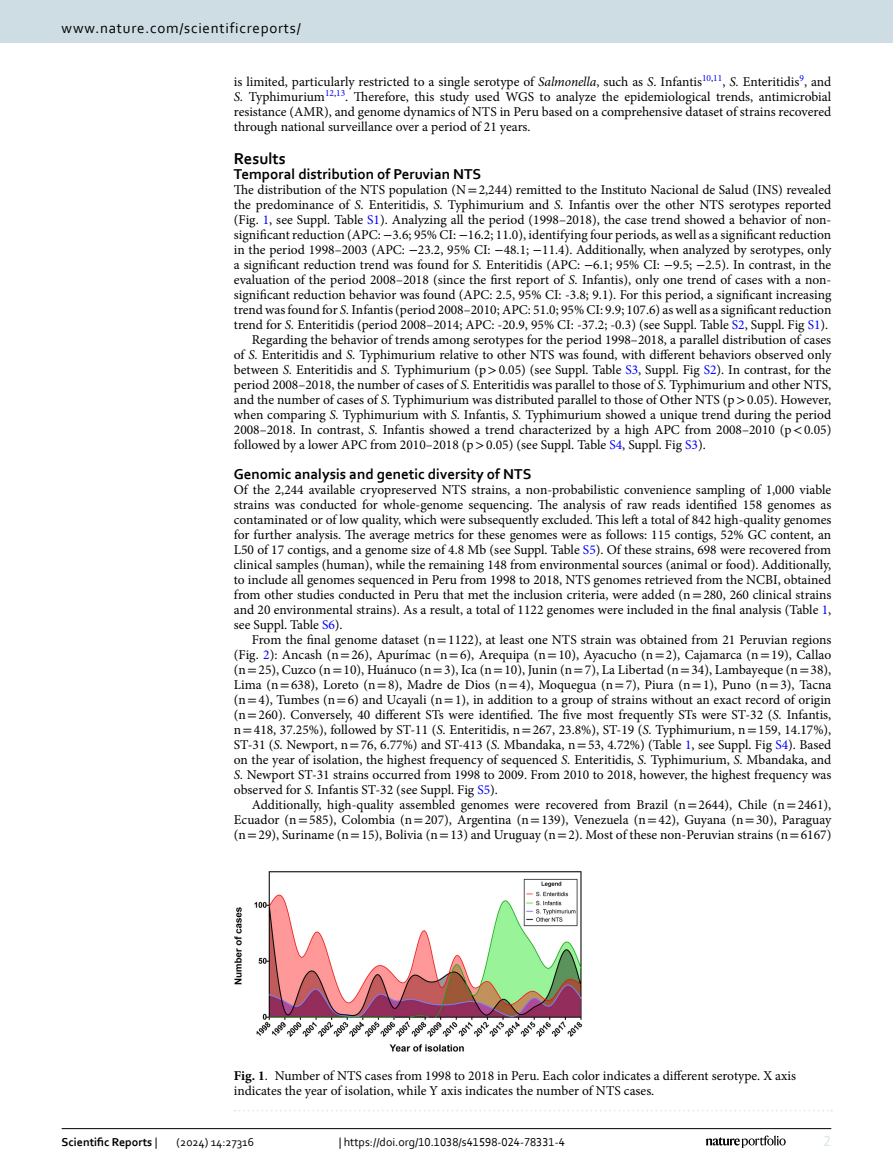
<style>
.page{position:relative;width:893px;height:1174px;background:#fff}
.page>*{position:absolute;margin:0;border:0;box-sizing:border-box;transform-origin:0 0}
.Head_1{font:700 16.5px "Corbel";color:#000}
.Head_2{font:700 15px "Corbel";color:#000}
.Head_2_After_1{font:700 15px "Corbel";color:#000}
.t1{font:15px "Corbel";letter-spacing:.05em;color:#000}
.t2{font:15px "Corbel";color:#d9e4eb}
.Body_Text_Indent{font:13.5px/15px "Minion Pro";color:#000;text-align:justify}
.Body_Text{font:13.5px/15px "Minion Pro";color:#000;text-align:justify}
.Figure_Caption{font:13.5px/15px "Minion Pro";color:#000}
.t3{font:12px "Corbel";color:#000}
.t4{font:700 12px "Corbel";color:#000}
.s1{font-style:italic}
.s2{font-family:"STIX"}
.s3{color:#00f}
.s4{font-weight:700}
.s5{font-weight:400}
</style>
<div class="page">
<img style="left:234px;top:871px;width:348px;height:181px">
<svg style="left:235px;top:1110px;width:597px;height:1px"></svg>
<hr style="left:62px;top:1128px;width:769px;height:1px;background:#000">
<svg style="left:706px;top:1135px;width:80px;height:12px"></svg>
<div style="left:0;top:0;width:893px;height:43px;background:#cedde4"></div>
<p class="t1" style="left:62px;top:18px;width:241px">www.nature.com/scientificreports/</p>
<p class="Body_Text_Indent" style="left:234px;top:74px;width:599px">is limited, particularly restricted to a single serotype of <span class="s1">Salmonella</span>, such as <span class="s1">S</span>. Infantis<sup>10</sup><sup>,</sup><sup>11</sup>, <span class="s1">S.</span> Enteritidis<sup>9</sup>, and <span class="s1">S.</span> Typhimurium<sup>12</sup><sup>,</sup><sup>13</sup>. Therefore, this study used WGS to analyze the epidemiological trends, antimicrobial resistance (AMR), and genome dynamics of NTS in Peru based on a comprehensive dataset of strains recovered through national surveillance over a period of 21 years.</p>
<p class="Head_1" style="left:234px;top:148px;width:53px">Results</p>
<p class="Head_2_After_1" style="left:234px;top:164px;width:249px">Temporal distribution of Peruvian NTS</p>
<p class="Body_Text" style="left:234px;top:182px;width:599px">The distribution of the NTS population (N<span class="s2">=</span>2,244) remitted to the Instituto Nacional de Salud (INS) revealed the predominance of <span class="s1">S.</span> Enteritidis, <span class="s1">S.</span> Typhimurium and <span class="s1">S.</span> Infantis over the other NTS serotypes reported (Fig. <span class="s3">1</span>, see Suppl. Table <span class="s3">S1</span>). Analyzing all the period (1998–2018), the case trend showed a behavior of non&shy;significant reduction (APC: <span class="s2">−</span>3.6; 95% CI: <span class="s2">−</span>16.2; 11.0), identifying four periods, as well as a significant reduction in the period 1998–2003 (APC: <span class="s2">−</span>23.2, 95% CI: <span class="s2">−</span>48.1; <span class="s2">−</span>11.4). Additionally, when analyzed by serotypes, only a significant reduction trend was found for <span class="s1">S.</span> Enteritidis (APC: <span class="s2">−</span>6.1; 95% CI: <span class="s2">−</span>9.5; <span class="s2">−</span>2.5). In contrast, in the evaluation of the period 2008–2018 (since the first report of <span class="s1">S.</span> Infantis), only one trend of cases with a non&shy;significant reduction behavior was found (APC: 2.5, 95% CI: -3.8; 9.1). For this period, a significant increasing trend was found for <span class="s1">S.</span> Infantis (period 2008–2010; APC: 51.0; 95% CI: 9.9; 107.6) as well as a significant reduction trend for <span class="s1">S.</span> Enteritidis (period 2008–2014; APC: -20.9, 95% CI: -37.2; -0.3) (see Suppl. Table <span class="s3">S2</span>, Suppl. Fig <span class="s3">S1</span>).</p>
<p class="Body_Text_Indent" style="left:234px;top:332px;width:599px;text-indent:18px">Regarding the behavior of trends among serotypes for the period 1998–2018, a parallel distribution of cases of <span class="s1">S.</span> Enteritidis and <span class="s1">S.</span> Typhimurium relative to other NTS was found, with different behaviors observed only between <span class="s1">S.</span> Enteritidis and <span class="s1">S.</span> Typhimurium (p<span class="s2">&gt;</span>0.05) (see Suppl. Table <span class="s3">S3</span>, Suppl. Fig <span class="s3">S2</span>). In contrast, for the period 2008–2018, the number of cases of <span class="s1">S.</span> Enteritidis was parallel to those of <span class="s1">S.</span> Typhimurium and other NTS, and the number of cases of <span class="s1">S.</span> Typhimurium was distributed parallel to those of Other NTS (p<span class="s2">&gt;</span>0.05). However, when comparing <span class="s1">S.</span> Typhimurium with <span class="s1">S.</span> Infantis, <span class="s1">S.</span> Typhimurium showed a unique trend during the period 2008–2018. In contrast, <span class="s1">S.</span> Infantis showed a trend characterized by a high APC from 2008–2010 (p<span class="s2">&lt;</span>0.05) followed by a lower APC from 2010–2018 (p<span class="s2">&gt;</span>0.05) (see Suppl. Table <span class="s3">S4</span>, Suppl. Fig <span class="s3">S3</span>).</p>
<p class="Head_2" style="left:234px;top:464px;width:299px">Genomic analysis and genetic diversity of NTS</p>
<p class="Body_Text" style="left:234px;top:482px;width:599px">Of the 2,244 available cryopreserved NTS strains, a non-probabilistic convenience sampling of 1,000 viable strains was conducted for whole-genome sequencing. The analysis of raw reads identified 158 genomes as contaminated or of low quality, which were subsequently excluded. This left a total of 842 high-quality genomes for further analysis. The average metrics for these genomes were as follows: 115 contigs, 52% GC content, an L50 of 17 contigs, and a genome size of 4.8 Mb (see Suppl. Table <span class="s3">S5</span>). Of these strains, 698 were recovered from clinical samples (human), while the remaining 148 from environmental sources (animal or food). Additionally, to include all genomes sequenced in Peru from 1998 to 2018, NTS genomes retrieved from the NCBI, obtained from other studies conducted in Peru that met the inclusion criteria, were added (n<span class="s2">=</span>280, 260 clinical strains and 20 environmental strains). As a result, a total of 1122 genomes were included in the final analysis (Table <span class="s3">1</span>, see Suppl. Table <span class="s3">S6</span>).</p>
<p class="Body_Text_Indent" style="left:234px;top:632px;width:599px;text-indent:18px">From the final genome dataset (n<span class="s2">=</span>1122), at least one NTS strain was obtained from 21 Peruvian regions (Fig. <span class="s3">2</span>): Ancash (n<span class="s2">=</span>26), Apurímac (n<span class="s2">=</span>6), Arequipa (n<span class="s2">=</span>10), Ayacucho (n<span class="s2">=</span>2), Cajamarca (n<span class="s2">=</span>19), Callao (n<span class="s2">=</span>25), Cuzco (n<span class="s2">=</span>10), Huánuco (n<span class="s2">=</span>3), Ica (n<span class="s2">=</span>10), Junin (n<span class="s2">=</span>7), La Libertad (n<span class="s2">=</span>34), Lambayeque (n<span class="s2">=</span>38), Lima (n<span class="s2">=</span>638), Loreto (n<span class="s2">=</span>8), Madre de Dios (n<span class="s2">=</span>4), Moquegua (n<span class="s2">=</span>7), Piura (n<span class="s2">=</span>1), Puno (n<span class="s2">=</span>3), Tacna (n<span class="s2">=</span>4), Tumbes (n<span class="s2">=</span>6) and Ucayali (n<span class="s2">=</span>1), in addition to a group of strains without an exact record of origin (n<span class="s2">=</span>260). Conversely, 40 different STs were identified. The five most frequently STs were ST-32 (<span class="s1">S.</span> Infantis, n<span class="s2">=</span>418, 37.25%), followed by ST-11 (<span class="s1">S.</span> Enteritidis, n<span class="s2">=</span>267, 23.8%), ST-19 (<span class="s1">S.</span> Typhimurium, n<span class="s2">=</span>159, 14.17%), ST-31 (<span class="s1">S.</span> Newport, n<span class="s2">=</span>76, 6.77%) and ST-413 (<span class="s1">S.</span> Mbandaka, n<span class="s2">=</span>53, 4.72%) (Table <span class="s3">1</span>, see Suppl. Fig <span class="s3">S4</span>). Based on the year of isolation, the highest frequency of sequenced <span class="s1">S.</span> Enteritidis, <span class="s1">S.</span> Typhimurium, <span class="s1">S.</span> Mbandaka, and <span class="s1">S.</span> Newport ST-31 strains occurred from 1998 to 2009. From 2010 to 2018, however, the highest frequency was observed for <span class="s1">S.</span> Infantis ST-32 (see Suppl. Fig <span class="s3">S5</span>).</p>
<p class="Body_Text_Indent" style="left:234px;top:797px;width:599px;text-indent:18px">Additionally, high-quality assembled genomes were recovered from Brazil (n<span class="s2">=</span>2644), Chile (n<span class="s2">=</span>2461), Ecuador (n<span class="s2">=</span>585), Colombia (n<span class="s2">=</span>207), Argentina (n<span class="s2">=</span>139), Venezuela (n<span class="s2">=</span>42), Guyana (n<span class="s2">=</span>30), Paraguay (n<span class="s2">=</span>29), Suriname (n<span class="s2">=</span>15), Bolivia (n<span class="s2">=</span>13) and Uruguay (n<span class="s2">=</span>2). Most of these non-Peruvian strains (n<span class="s2">=</span>6167)</p>
<p class="Figure_Caption" style="left:234px;top:1068px;width:564px"><span class="s4">Fig. 1</span>. Number of NTS cases from 1998 to 2018 in Peru. Each color indicates a different serotype. X axis indicates the year of isolation, while Y axis indicates the number of NTS cases.</p>
<p class="t4" style="left:62px;top:1134px;width:97px">Scientific Reports <span class="s5">|</span></p>
<p class="t3" style="left:177px;top:1134px;width:79px">(2024) 14:27316</p>
<p class="t3" style="left:339px;top:1134px;width:228px">| https://doi.org/10.1038/s41598-024-78331-4</p>
<p class="t2" style="left:824px;top:1132px;width:9px">2</p>
</div>
